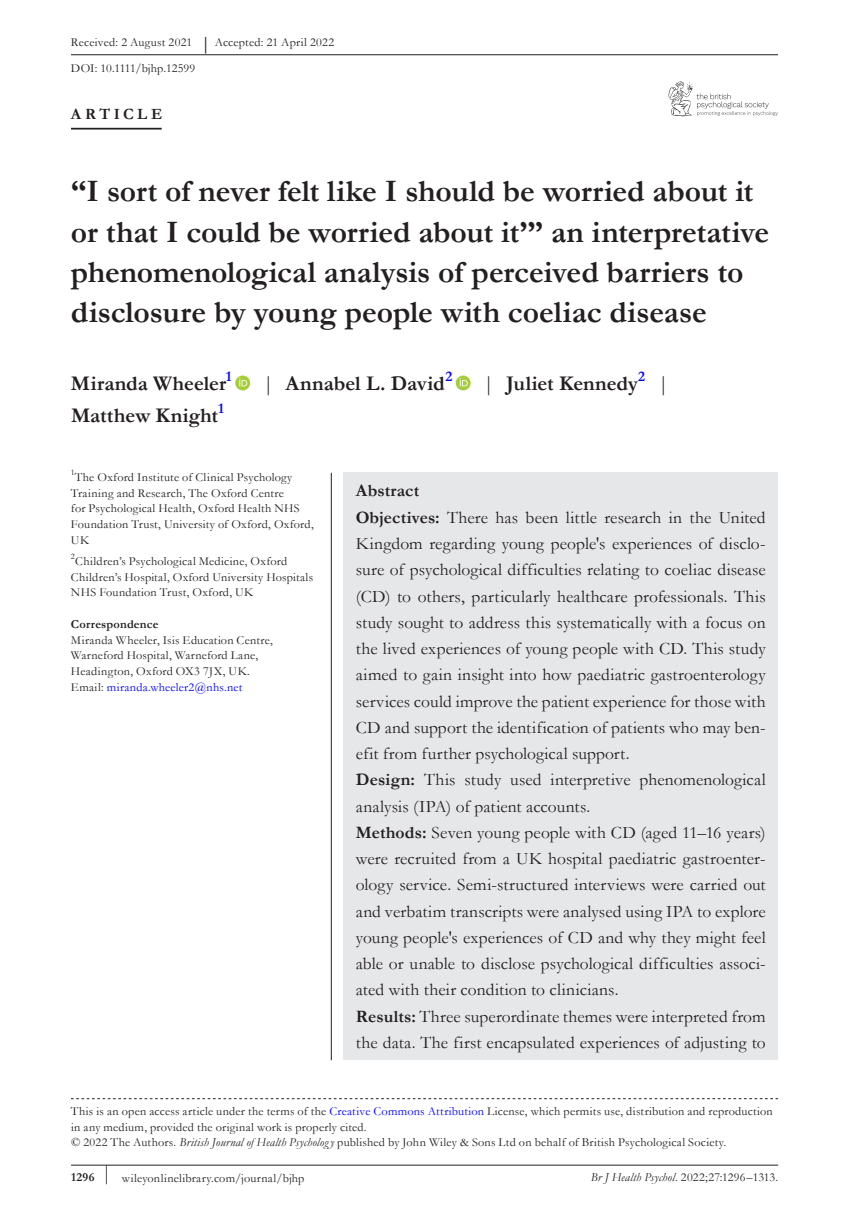
<style>
.page{position:relative;width:849px;height:1221px;background:#fff}
.page>*{position:absolute;margin:0;border:0;box-sizing:border-box;transform-origin:0 0}
.t1{font:700 31.5px/40.2px "Garamond";letter-spacing:-.005em;color:#231f20}
.t2{font:700 21px "Garamond";color:#231f20}
.t3{font:17.5px/26.2px "Garamond";letter-spacing:.01em;color:#231f20}
.t4{font:700 15.75px "Garamond";letter-spacing:.22em;color:#231f20}
.t5{font:12.25px/15.8px "Garamond";letter-spacing:.02em;color:#231f20}
.t6{font:700 12.25px "Garamond";letter-spacing:.02em;color:#231f20}
.s1{font-size:18.38px}
.s2{font-weight:400}
.s3{color:#00f}
.s4{font-weight:700}
.s5{font-style:italic}
</style>
<div class="page">
<hr style="left:71px;top:1164px;width:707px;height:1px;background:#231f20">
<svg style="left:668px;top:82px;width:109px;height:34px"></svg>
<hr style="left:71px;top:128px;width:91px;height:1px;background:#231f20">
<svg style="left:235px;top:375px;width:15px;height:15px"></svg>
<svg style="left:239px;top:378px;width:8px;height:8px"></svg>
<svg style="left:455px;top:375px;width:15px;height:15px"></svg>
<svg style="left:459px;top:378px;width:8px;height:8px"></svg>
<hr style="left:71px;top:54px;width:706px;height:1px;background:#231f20">
<svg style="left:71px;top:1098px;width:706px;height:1px"></svg>
<div style="left:343px;top:472px;width:434px;height:588px;background:#e6e7e9"></div>
<hr style="left:331px;top:472px;width:1px;height:588px;background:#231f20">
<p class="t5" style="left:71px;top:30px;width:264px;line-height:25.2px">Received: 2 August 2021 <span class="s1">|</span> Accepted: 21 April 2022<br>DOI: 10.1111/bjhp.12599</p>
<p class="t4" style="left:71px;top:103px;width:93px">ARTICLE</p>
<h1 class="t1" style="left:71px;top:171px;width:699px">“I sort of never felt like I should be worried about it or that I could be worried about it’” an interpretative phenomenological analysis of perceived barriers to disclosure by young people with coeliac disease</h1>
<p class="t2" style="left:71px;top:369px;width:162px">Miranda Wheeler<sup>1</sup></p>
<p class="t2" style="left:263px;top:369px;width:190px"><span class="s2">|</span> Annabel L. David<sup>2</sup></p>
<p class="t2" style="left:483px;top:369px;width:186px"><span class="s2">|</span> Juliet Kennedy<sup>2</sup> <span class="s2">|</span></p>
<p class="t2" style="left:71px;top:401px;width:154px">Matthew Knight<sup>1</sup></p>
<p class="t5" style="left:71px;top:468px;width:244px"><sup>1</sup>The Oxford Institute of Clinical Psychology Training and Research, The Oxford Centre<br>for Psychological Health, Oxford Health NHS Foundation Trust, University of Oxford, Oxford, UK</p>
<p class="t5" style="left:71px;top:552px;width:243px"><sup>2</sup>Children’s Psychological Medicine, Oxford<br>Children’s Hospital, Oxford University Hospitals<br>NHS Foundation Trust, Oxford, UK</p>
<p class="t6" style="left:71px;top:615px;width:89px">Correspondence</p>
<p class="t5" style="left:71px;top:631px;width:203px">Miranda Wheeler, Isis Education Centre, Warneford Hospital, Warneford Lane, Headington, Oxford OX3 7JX, UK.<br>Email: <span class="s3">miranda.wheeler2@nhs.net</span></p>
<p class="t3" style="left:356px;top:477px;width:411px"><span class="s4">Abstract<br>Objectives:</span> There has been little research in the United Kingdom regarding young people's experiences of disclo&shy;sure of psychological difficulties relating to coeliac disease (CD) to others, particularly healthcare professionals. This study sought to address this systematically with a focus on the lived experiences of young people with CD. This study aimed to gain insight into how paediatric gastroenterology services could improve the patient experience for those with CD and support the identification of patients who may ben&shy;efit from further psychological support.<br><span class="s4">Design:</span> This study used interpretive phenomenological analysis (IPA) of patient accounts.<br><span class="s4">Methods:</span> Seven young people with CD (aged 11–16 years) were recruited from a UK hospital paediatric gastroenter&shy;ology service. Semi-structured interviews were carried out and verbatim transcripts were analysed using IPA to explore young people's experiences of CD and why they might feel able or unable to disclose psychological difficulties associ&shy;ated with their condition to clinicians.<br><span class="s4">Results:</span> Three superordinate themes were interpreted from the data. The first encapsulated experiences of adjusting to</p>
<p class="t5" style="left:71px;top:1102px;width:703px">This is an open access article under the terms of the <span class="s3">Creative Commons Attribution</span> License, which permits use, distribution and reproduction in any medium, provided the original work is properly cited.<br>© 2022 The Authors. <span class="s5">British Journal of Health Psycholog y</span> published by John Wiley &amp; Sons Ltd on behalf of British Psychological Society.</p>
<p class="t5" style="left:71px;top:1169px;width:235px"><span class="s4">1296</span> <sup>|</sup> wileyonlinelibrary.com/journal/bjhp</p>
<p class="t5" style="left:590px;top:1169px;width:189px"><span class="s5">Br J Health Psychol</span>. 2022;27:1296–1313.</p>
</div>
